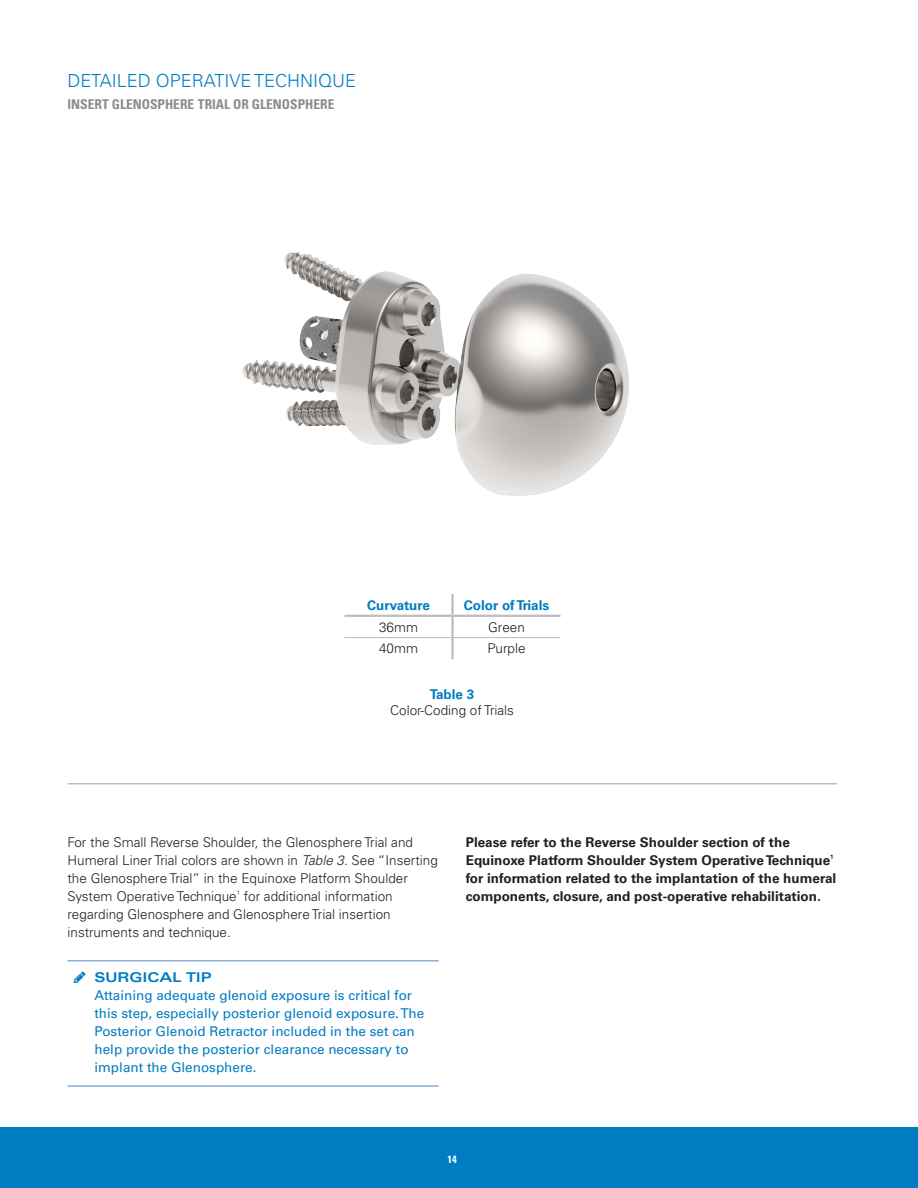
<style>
.page{position:relative;width:918px;height:1188px;background:#fff}
.page>*{position:absolute;margin:0;border:0;box-sizing:border-box;transform-origin:0 0}
.t1{font:300 18px "Univers LT Std";color:#007cc2}
.t2{font:300 13.5px/18px "Univers LT Std";color:#231f20}
.t3{font:13.5px/18px "Univers LT Std";color:#007cc2}
.t4{font:700 13.5px/18px "Univers LT Std";color:#231f20}
.t5{font:700 condensed 13.5px "Univers LT Std";color:#8a8c8f}
.t6{font:700 13.5px "Univers LT Std";color:#007cc2}
.t7{font:700 expanded 13.5px "Univers LT Std";color:#007cc2}
.t8{font:700 condensed 10.5px "Univers LT Std";color:#fff}
.s1{font-style:italic}
</style>
<div class="page">
<div style="left:0;top:1127px;width:918px;height:61px;background:#007cc2"></div>
<hr style="left:68px;top:783px;width:769px;height:1px;background:#bcbdc0">
<hr style="left:68px;top:960px;width:371px;height:2px;background:#89b0dc">
<hr style="left:68px;top:1085px;width:371px;height:2px;background:#89b0dc">
<hr style="left:451px;top:594px;width:3px;height:21px;background:#bcbdc0">
<hr style="left:451px;top:617px;width:3px;height:20px;background:#bcbdc0">
<hr style="left:451px;top:638px;width:3px;height:21px;background:#bcbdc0">
<hr style="left:345px;top:615px;width:108px;height:2px;background:#bcbdc0">
<hr style="left:453px;top:615px;width:108px;height:2px;background:#bcbdc0">
<hr style="left:345px;top:637px;width:108px;height:1px;background:#bcbdc0">
<hr style="left:453px;top:637px;width:108px;height:1px;background:#bcbdc0">
<img style="left:242px;top:252px;width:387px;height:244px">
<h1 class="t1" style="left:68px;top:70px;width:290px">DETAILED OPERATIVE TECHNIQUE</h1>
<p class="t5" style="left:68px;top:95px;width:268px">INSERT GLENOSPHERE TRIAL OR GLENOSPHERE</p>
<p class="t6" style="left:367px;top:597px;width:64px">Curvature</p>
<p class="t6" style="left:464px;top:597px;width:87px">Color of Trials</p>
<p class="t2" style="left:379px;top:618px;width:41px">36mm</p>
<p class="t2" style="left:488px;top:618px;width:38px">Green</p>
<p class="t2" style="left:379px;top:640px;width:41px">40mm</p>
<p class="t2" style="left:488px;top:640px;width:39px">Purple</p>
<p class="t6" style="left:430px;top:686px;width:46px">Table 3</p>
<p class="t2" style="left:390px;top:701px;width:125px">Color-Coding of Trials</p>
<p class="t2" style="left:68px;top:833px;width:372px">For the Small Reverse Shoulder, the Glenosphere Trial and Humeral Liner Trial colors are shown in <span class="s1">Table 3.</span> See “Inserting the Glenosphere Trial” in the Equinoxe Platform Shoulder System Operative Technique<sup>1</sup> for additional information regarding Glenosphere and Glenosphere Trial insertion instruments and technique.</p>
<p class="t7" style="left:95px;top:969px;width:119px">SURGICAL TIP</p>
<p class="t3" style="left:95px;top:986px;width:331px">Attaining adequate glenoid exposure is critical for this step, especially posterior glenoid exposure. The Posterior Glenoid Retractor included in the set can help provide the posterior clearance necessary to implant the Glenosphere.</p>
<p class="t4" style="left:466px;top:833px;width:372px">Please refer to the Reverse Shoulder section of the Equinoxe Platform Shoulder System Operative Technique<sup>1 </sup>for information related to the implantation of the humeral components, closure, and post-operative rehabilitation.</p>
<p class="t8" style="left:448px;top:1153px;width:11px">14</p>
</div>
